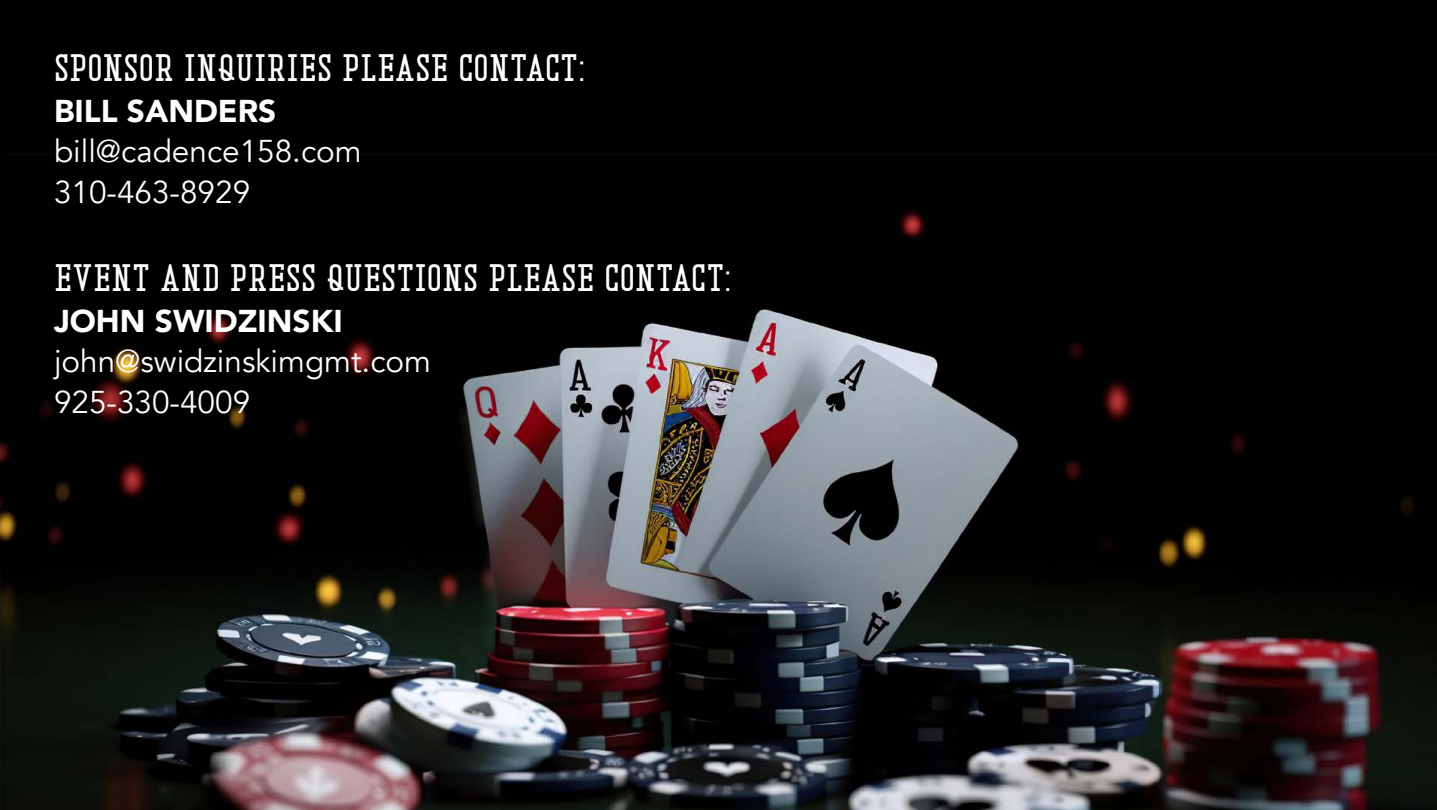
<style>
.page{position:relative;width:1437px;height:810px;background:#fff}
.page>*{position:absolute;margin:0;border:0;box-sizing:border-box;transform-origin:0 0}
.t1{font:39px "JQK As Wild";color:#fff}
.t2{font:31.5px/40.5px "Avenir";color:#fff}
.t3{font:900 31.5px "Avenir";color:#fff}
</style>
<div class="page">
<div style="left:0;top:0;width:1436px;height:810px;background:#000"></div>
<img style="left:0;top:209px;width:1436px;height:601px">
<p class="t1" style="left:54px;top:49px;width:532px">SPONSOR INQUIRIES PLEASE CONTACT:</p>
<p class="t3" style="left:54px;top:84px;width:224px">BILL SANDERS</p>
<p class="t2" style="left:54px;top:132px;width:309px">bill@cadence158.com<br>310-463-8929</p>
<p class="t1" style="left:54px;top:258px;width:678px">EVENT AND PRESS QUESTIONS PLEASE CONTACT:</p>
<p class="t3" style="left:54px;top:294px;width:290px">JOHN SWIDZINSKI</p>
<p class="t2" style="left:54px;top:342px;width:378px">john@swidzinskimgmt.com<br>925-330-4009</p>
</div>
